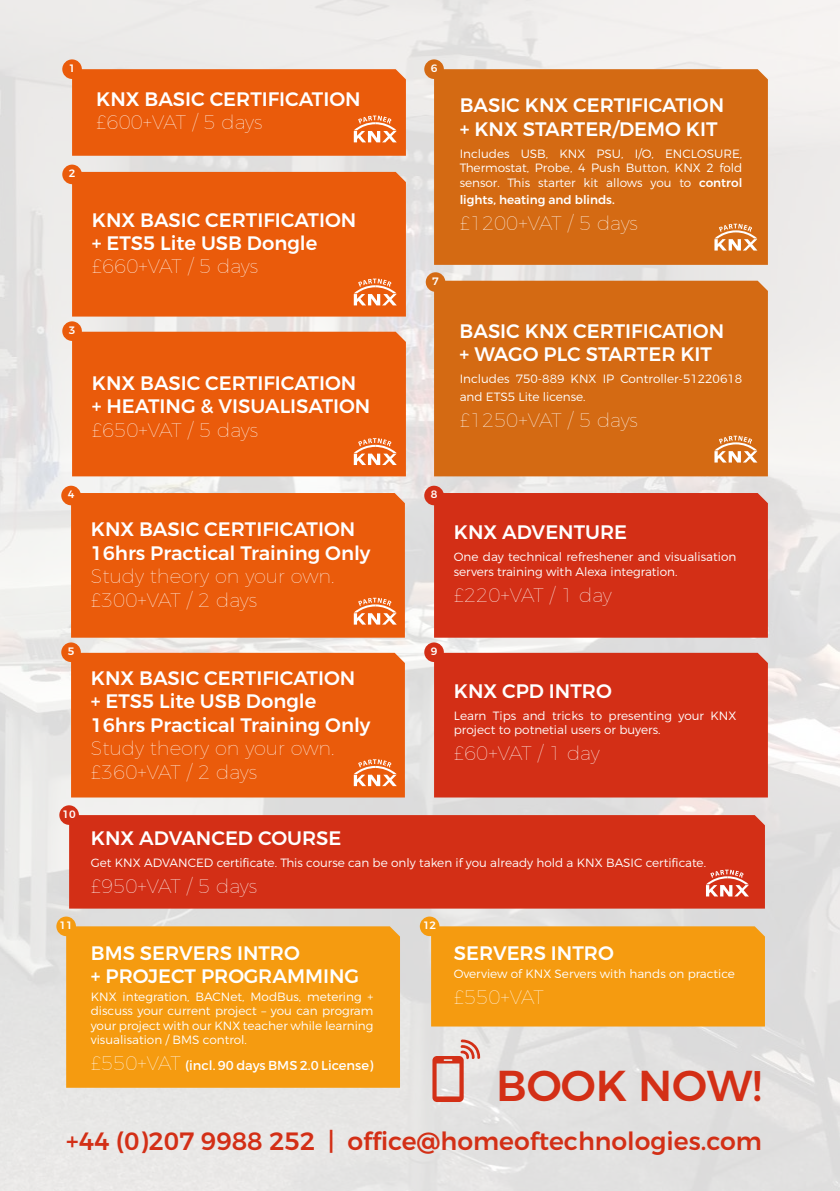
<style>
.page{position:relative;width:840px;height:1191px;background:#fff}
.page>*{position:absolute;margin:0;border:0;box-sizing:border-box;transform-origin:0 0}
.t1{font:500 43.2px "Montserrat";color:#d32f16}
.t2{font:500 25px "Montserrat";color:#d32f16}
.t3{font:500 19.6px/23.4px "Montserrat";color:#fff}
.t4{font:100 19.6px/23.4px "Montserrat";color:#fff}
.t5{font:13px "Montserrat";color:#fff}
.t6{font:300 12px/14.4px "Montserrat";color:#fff}
.t7{font:500 12px "Montserrat";color:#fff}
.t8{font:500 10.8px "Montserrat";color:#fff}
.s1{font-weight:500}
.s2{font-weight:100;font-size:19.6px}
</style>
<div class="page">
<img style="left:0;top:0;width:839px;height:1191px">
<div style="left:434px;top:69px;width:333px;height:196px;background:#d46a13"></div>
<div style="left:434px;top:281px;width:333px;height:195px;background:#d46a13"></div>
<div style="left:72px;top:172px;width:333px;height:144px;background:#ea5b0b"></div>
<div style="left:71px;top:493px;width:333px;height:144px;background:#ea5b0b"></div>
<div style="left:434px;top:493px;width:333px;height:144px;background:#d32f16"></div>
<div style="left:72px;top:332px;width:333px;height:144px;background:#ea5b0b"></div>
<div style="left:71px;top:653px;width:333px;height:144px;background:#ea5b0b"></div>
<div style="left:434px;top:653px;width:333px;height:144px;background:#d32f16"></div>
<div style="left:431px;top:926px;width:333px;height:100px;background:#f59b10"></div>
<div style="left:66px;top:926px;width:334px;height:161px;background:#f59b10"></div>
<div style="left:69px;top:815px;width:695px;height:93px;background:#d32f16"></div>
<div style="left:72px;top:69px;width:333px;height:87px;background:#ea5b0b"></div>
<svg style="left:353px;top:278px;width:43px;height:27px"></svg>
<svg style="left:353px;top:438px;width:43px;height:27px"></svg>
<svg style="left:353px;top:598px;width:43px;height:26px"></svg>
<svg style="left:353px;top:759px;width:43px;height:27px"></svg>
<svg style="left:705px;top:869px;width:43px;height:27px"></svg>
<svg style="left:714px;top:224px;width:43px;height:26px"></svg>
<svg style="left:714px;top:436px;width:43px;height:26px"></svg>
<div style="left:62px;top:59px;width:20px;height:20px;background:#ea5b0b;border-radius:50%"></div>
<div style="left:424px;top:59px;width:19px;height:20px;background:#d46a13;border-radius:50%"></div>
<div style="left:62px;top:165px;width:20px;height:19px;background:#ea5b0b;border-radius:50%"></div>
<div style="left:61px;top:486px;width:20px;height:19px;background:#ea5b0b;border-radius:50%"></div>
<div style="left:424px;top:486px;width:19px;height:19px;background:#d32f16;border-radius:50%"></div>
<div style="left:62px;top:321px;width:20px;height:20px;background:#ea5b0b;border-radius:50%"></div>
<div style="left:61px;top:642px;width:20px;height:20px;background:#ea5b0b;border-radius:50%"></div>
<div style="left:424px;top:642px;width:19px;height:20px;background:#d32f16;border-radius:50%"></div>
<div style="left:425px;top:272px;width:20px;height:20px;background:#d46a13;border-radius:50%"></div>
<div style="left:419px;top:916px;width:20px;height:20px;background:#f59b10;border-radius:50%"></div>
<div style="left:56px;top:916px;width:20px;height:20px;background:#f59b10;border-radius:50%"></div>
<div style="left:59px;top:805px;width:20px;height:20px;background:#d32f16;border-radius:50%"></div>
<svg style="left:432px;top:1039px;width:48px;height:63px;background:#e1b4ac"></svg>
<p class="t8" style="left:69px;top:62px;width:8px">1</p>
<p class="t8" style="left:430px;top:62px;width:8px">6</p>
<p class="t8" style="left:69px;top:167px;width:8px">2</p>
<h3 class="t3" style="left:96px;top:87px;width:266px">KNX BASIC CERTIFICATION</h3>
<h3 class="t4" style="left:96px;top:110px;width:168px">£600+VAT / 5 days</h3>
<h3 class="t3" style="left:92px;top:208px;width:266px">KNX BASIC CERTIFICATION + ETS5 Lite USB Dongle</h3>
<h3 class="t4" style="left:92px;top:254px;width:168px">£660+VAT / 5 days</h3>
<p class="t8" style="left:69px;top:323px;width:8px">3</p>
<h3 class="t3" style="left:92px;top:371px;width:280px">KNX BASIC CERTIFICATION + HEATING &amp; VISUALISATION</h3>
<h3 class="t4" style="left:92px;top:418px;width:168px">£650+VAT / 5 days</h3>
<p class="t8" style="left:432px;top:274px;width:8px">7</p>
<h3 class="t3" style="left:459px;top:94px;width:266px">BASIC KNX CERTIFICATION + KNX STARTER/DEMO KIT</h3>
<p class="t6" style="left:459px;top:146px;width:284px;text-align:justify">Includes USB, KNX PSU, I/O, ENCLOSURE, Thermostat, Probe, 4 Push Button, KNX 2 fold sensor. This starter kit allows you to <span class="s1">control</span></p>
<p class="t7" style="left:459px;top:192px;width:156px">lights, heating and blinds.</p>
<h3 class="t4" style="left:459px;top:210px;width:180px">£1200+VAT / 5 days</h3>
<h3 class="t3" style="left:459px;top:319px;width:266px">BASIC KNX CERTIFICATION + WAGO PLC STARTER KIT</h3>
<p class="t6" style="left:459px;top:370px;width:284px;line-height:18px">Includes 750-889 KNX IP Controller-51220618 and ETS5 Lite license.</p>
<h3 class="t4" style="left:459px;top:408px;width:180px">£1250+VAT / 5 days</h3>
<p class="t8" style="left:68px;top:488px;width:8px">4</p>
<p class="t8" style="left:430px;top:488px;width:8px">8</p>
<h3 class="t3" style="left:91px;top:517px;width:281px">KNX BASIC CERTIFICATION<br>16hrs Practical Training Only</h3>
<h3 class="t4" style="left:91px;top:564px;width:245px">Study theory on your own. £300+VAT / 2 days</h3>
<p class="t8" style="left:68px;top:644px;width:8px">5</p>
<p class="t8" style="left:430px;top:644px;width:8px">9</p>
<p class="t8" style="left:62px;top:807px;width:15px">10</p>
<h3 class="t3" style="left:91px;top:666px;width:281px">KNX BASIC CERTIFICATION<br>+ ETS5 Lite USB Dongle<br>16hrs Practical Training Only</h3>
<h3 class="t4" style="left:91px;top:736px;width:245px">Study theory on your own. £360+VAT / 2 days</h3>
<h3 class="t3" style="left:453px;top:520px;width:175px">KNX ADVENTURE</h3>
<p class="t6" style="left:453px;top:549px;width:284px">One day technical refreshener and visualisation servers training with Alexa integration.</p>
<h3 class="t4" style="left:453px;top:582px;width:159px">£220+VAT / 1 day</h3>
<h3 class="t3" style="left:453px;top:679px;width:159px">KNX CPD INTRO</h3>
<p class="t6" style="left:453px;top:708px;width:284px">Learn Tips and tricks to presenting your KNX project to potnetial users or buyers.</p>
<h3 class="t4" style="left:453px;top:741px;width:147px">£60+VAT / 1 day</h3>
<h3 class="t3" style="left:91px;top:826px;width:252px">KNX ADVANCED COURSE</h3>
<p class="t6" style="left:91px;top:855px;width:616px">Get KNX ADVANCED certificate. This course can be only taken if you already hold a KNX BASIC certificate.</p>
<h3 class="t4" style="left:91px;top:873px;width:168px">£950+VAT / 5 days</h3>
<p class="t8" style="left:59px;top:918px;width:15px">11</p>
<p class="t8" style="left:423px;top:918px;width:15px">12</p>
<h3 class="t3" style="left:91px;top:941px;width:270px">BMS SERVERS INTRO<br>+ PROJECT PROGRAMMING</h3>
<p class="t6" style="left:91px;top:989px;width:284px;text-align:justify">KNX integration, BACNet, ModBus, metering + discuss your current project – you can program your project with our KNX teacher while learning visualisation / BMS control.</p>
<p class="t5" style="left:91px;top:1057px;width:284px"><span class="s2">£550+VAT</span> (incl. 90 days BMS 2.0 License)</p>
<h3 class="t3" style="left:453px;top:941px;width:161px">SERVERS INTRO</h3>
<p class="t6" style="left:453px;top:965px;width:282px">Overview of KNX Servers with hands on practice</p>
<h3 class="t4" style="left:453px;top:984px;width:91px">£550+VAT</h3>
<h1 class="t1" style="left:496px;top:1058px;width:267px">BOOK NOW!</h1>
<h2 class="t2" style="left:66px;top:1126px;width:696px">+44 (0)207 9988 252 | office@homeoftechnologies.com</h2>
</div>
